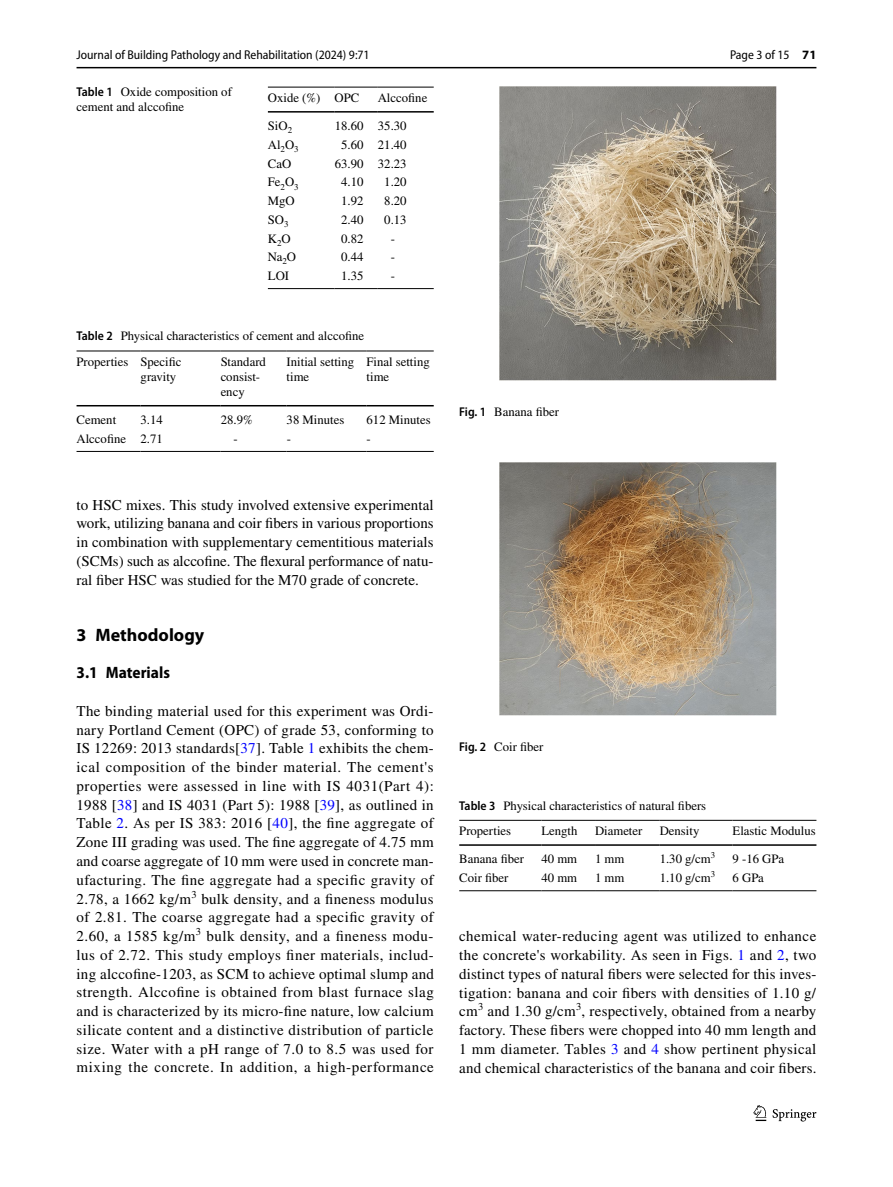
<style>
.page{position:relative;width:893px;height:1187px;background:#fff}
.page>*{position:absolute;margin:0;border:0;box-sizing:border-box;transform-origin:0 0}
.t1{font:700 18px "Myriad Pro";color:#000}
.t2{font:700 semi-condensed 16.5px "Myriad Pro";color:#000}
.t3{font:15px/18.8px "STIX";letter-spacing:.015em;color:#000;text-align:justify}
.t4{font:12.75px/15px "STIX";color:#000}
.t5{font:semi-condensed 12.75px "Myriad Pro";color:#000}
.s1{font-weight:700;font-stretch:normal}
.s2{font-family:"Myriad Pro";font-weight:600;font-stretch:semi-condensed}
.s3{color:#00f}
</style>
<div class="page">
<hr style="left:77px;top:67px;width:739px;height:1px;background:#000">
<svg style="left:753px;top:1105px;width:13px;height:15px"></svg>
<svg style="left:773px;top:1109px;width:43px;height:12px"></svg>
<hr style="left:268px;top:87px;width:67px;height:1px;background:#000">
<hr style="left:268px;top:111px;width:67px;height:2px;background:#000">
<hr style="left:335px;top:87px;width:43px;height:1px;background:#000">
<hr style="left:335px;top:111px;width:43px;height:2px;background:#000">
<hr style="left:378px;top:87px;width:56px;height:1px;background:#000">
<hr style="left:378px;top:111px;width:56px;height:2px;background:#000">
<hr style="left:268px;top:288px;width:67px;height:1px;background:#000">
<hr style="left:335px;top:288px;width:43px;height:1px;background:#000">
<hr style="left:378px;top:288px;width:56px;height:1px;background:#000">
<hr style="left:77px;top:350px;width:63px;height:1px;background:#000">
<hr style="left:77px;top:405px;width:63px;height:1px;background:#000">
<hr style="left:141px;top:350px;width:80px;height:1px;background:#000">
<hr style="left:141px;top:405px;width:80px;height:1px;background:#000">
<hr style="left:221px;top:350px;width:66px;height:1px;background:#000">
<hr style="left:221px;top:405px;width:66px;height:1px;background:#000">
<hr style="left:287px;top:350px;width:80px;height:1px;background:#000">
<hr style="left:287px;top:405px;width:80px;height:1px;background:#000">
<hr style="left:367px;top:350px;width:67px;height:1px;background:#000">
<hr style="left:367px;top:405px;width:67px;height:1px;background:#000">
<hr style="left:77px;top:451px;width:63px;height:1px;background:#000">
<hr style="left:141px;top:451px;width:80px;height:1px;background:#000">
<hr style="left:221px;top:451px;width:66px;height:1px;background:#000">
<hr style="left:287px;top:451px;width:80px;height:1px;background:#000">
<hr style="left:367px;top:451px;width:67px;height:1px;background:#000">
<img style="left:500px;top:87px;width:276px;height:293px">
<img style="left:500px;top:462px;width:276px;height:253px">
<hr style="left:459px;top:819px;width:82px;height:1px;background:#000">
<hr style="left:459px;top:844px;width:82px;height:1px;background:#000">
<hr style="left:541px;top:819px;width:54px;height:1px;background:#000">
<hr style="left:541px;top:844px;width:54px;height:1px;background:#000">
<hr style="left:595px;top:819px;width:65px;height:1px;background:#000">
<hr style="left:595px;top:844px;width:65px;height:1px;background:#000">
<hr style="left:660px;top:819px;width:72px;height:1px;background:#000">
<hr style="left:660px;top:844px;width:72px;height:1px;background:#000">
<hr style="left:732px;top:819px;width:84px;height:1px;background:#000">
<hr style="left:732px;top:844px;width:84px;height:1px;background:#000">
<hr style="left:459px;top:890px;width:82px;height:1px;background:#000">
<hr style="left:541px;top:890px;width:54px;height:1px;background:#000">
<hr style="left:595px;top:890px;width:65px;height:1px;background:#000">
<hr style="left:660px;top:890px;width:72px;height:1px;background:#000">
<hr style="left:732px;top:890px;width:84px;height:1px;background:#000">
<p class="t5" style="left:77px;top:48px;width:295px">Journal of Building Pathology and Rehabilitation (2024) 9:71</p>
<p class="t5" style="left:730px;top:48px;width:88px">Page 3 of 15 <span class="s1">71</span></p>
<p class="t4" style="left:77px;top:85px;width:157px"><span class="s2">Table 1</span> Oxide composition of cement and alccofine</p>
<p class="t4" style="left:268px;top:91px;width:93px">Oxide (%) OPC</p>
<p class="t4" style="left:378px;top:91px;width:51px">Alccofine</p>
<p class="t4" style="left:268px;top:119px;width:26px">SiO<sub>2</sub></p>
<p class="t4" style="left:335px;top:119px;width:73px">18.60 35.30</p>
<p class="t4" style="left:268px;top:138px;width:32px">Al<sub>2</sub>O<sub>3</sub></p>
<p class="t4" style="left:341px;top:138px;width:67px">5.60 21.40</p>
<p class="t4" style="left:268px;top:157px;width:25px">CaO</p>
<p class="t4" style="left:335px;top:157px;width:73px">63.90 32.23</p>
<p class="t4" style="left:268px;top:175px;width:32px">Fe<sub>2</sub>O<sub>3</sub></p>
<p class="t4" style="left:341px;top:175px;width:24px">4.10</p>
<p class="t4" style="left:384px;top:175px;width:24px">1.20</p>
<p class="t4" style="left:268px;top:194px;width:28px">MgO</p>
<p class="t4" style="left:341px;top:194px;width:24px">1.92</p>
<p class="t4" style="left:384px;top:194px;width:24px">8.20</p>
<p class="t4" style="left:268px;top:213px;width:22px">SO<sub>3</sub></p>
<p class="t4" style="left:341px;top:213px;width:24px">2.40</p>
<p class="t4" style="left:384px;top:213px;width:24px">0.13</p>
<p class="t4" style="left:268px;top:231px;width:24px">K<sub>2</sub>O</p>
<p class="t4" style="left:341px;top:231px;width:24px">0.82</p>
<p class="t4" style="left:391px;top:231px;width:6px">-</p>
<p class="t4" style="left:268px;top:250px;width:30px">Na<sub>2</sub>O</p>
<p class="t4" style="left:341px;top:250px;width:24px">0.44</p>
<p class="t4" style="left:391px;top:250px;width:6px">-</p>
<p class="t4" style="left:268px;top:269px;width:23px">LOI</p>
<p class="t4" style="left:341px;top:269px;width:24px">1.35</p>
<p class="t4" style="left:391px;top:269px;width:6px">-</p>
<p class="t4" style="left:77px;top:324px;width:289px;line-height:25.5px"><span class="s2">Table 2</span> Physical characteristics of cement and alccofine<br>Properties Specific</p>
<p class="t4" style="left:141px;top:370px;width:37px">gravity</p>
<p class="t4" style="left:221px;top:355px;width:47px">Standard consist&shy;ency</p>
<p class="t4" style="left:287px;top:355px;width:69px">Initial setting time</p>
<p class="t4" style="left:367px;top:355px;width:65px">Final setting time</p>
<p class="t4" style="left:77px;top:413px;width:41px">Cement</p>
<p class="t4" style="left:141px;top:413px;width:24px">3.14</p>
<p class="t4" style="left:221px;top:413px;width:33px">28.9%</p>
<p class="t4" style="left:287px;top:413px;width:59px">38 Minutes</p>
<p class="t4" style="left:367px;top:413px;width:66px">612 Minutes</p>
<p class="t4" style="left:77px;top:432px;width:88px">Alccofine 2.71</p>
<p class="t4" style="left:234px;top:432px;width:6px">-</p>
<p class="t4" style="left:287px;top:432px;width:6px">-</p>
<p class="t4" style="left:367px;top:432px;width:6px">-</p>
<p class="t3" style="left:77px;top:496px;width:359px">to HSC mixes. This study involved extensive experimental work, utilizing banana and coir fibers in various proportions in combination with supplementary cementitious materials (SCMs) such as alccofine. The flexural performance of natu&shy;ral fiber HSC was studied for the M70 grade of concrete.</p>
<p class="t1" style="left:77px;top:623px;width:129px">3 Methodology</p>
<p class="t2" style="left:77px;top:663px;width:95px">3.1 Materials</p>
<p class="t3" style="left:77px;top:702px;width:359px">The binding material used for this experiment was Ordi&shy;nary Portland Cement (OPC) of grade 53, conforming to IS 12269: 2013 standards[<span class="s3">37</span>]. Table <span class="s3">1</span> exhibits the chem&shy;ical composition of the binder material. The cement's properties were assessed in line with IS 4031(Part 4):<br>1988 [<span class="s3">38</span>] and IS 4031 (Part 5): 1988 [<span class="s3">39</span>], as outlined in Table <span class="s3">2</span>. As per IS 383: 2016 [<span class="s3">40</span>], the fine aggregate of Zone III grading was used. The fine aggregate of 4.75 mm and coarse aggregate of 10 mm were used in concrete man&shy;ufacturing. The fine aggregate had a specific gravity of 2.78, a 1662 kg/m<sup>3</sup> bulk density, and a fineness modulus of 2.81. The coarse aggregate had a specific gravity of 2.60, a 1585 kg/m<sup>3</sup> bulk density, and a fineness modu&shy;lus of 2.72. This study employs finer materials, includ&shy;ing alccofine-1203, as SCM to achieve optimal slump and strength. Alccofine is obtained from blast furnace slag and is characterized by its micro-fine nature, low calcium silicate content and a distinctive distribution of particle size. Water with a pH range of 7.0 to 8.5 was used for mixing the concrete. In addition, a high-performance</p>
<p class="t4" style="left:459px;top:405px;width:101px"><span class="s2">Fig. 1</span> Banana fiber</p>
<p class="t4" style="left:459px;top:740px;width:86px"><span class="s2">Fig. 2</span> Coir fiber</p>
<p class="t4" style="left:459px;top:793px;width:248px;line-height:25.5px"><span class="s2">Table 3</span> Physical characteristics of natural fibers<br>Properties</p>
<p class="t4" style="left:541px;top:824px;width:38px">Length</p>
<p class="t4" style="left:595px;top:824px;width:49px">Diameter</p>
<p class="t4" style="left:660px;top:824px;width:41px">Density</p>
<p class="t4" style="left:733px;top:824px;width:85px">Elastic Modulus</p>
<p class="t4" style="left:459px;top:852px;width:66px">Banana fiber</p>
<p class="t4" style="left:541px;top:852px;width:37px">40 mm</p>
<p class="t4" style="left:595px;top:852px;width:31px">1 mm</p>
<p class="t4" style="left:660px;top:852px;width:57px">1.30 g/cm<sup>3</sup></p>
<p class="t4" style="left:732px;top:852px;width:53px">9 -16 GPa</p>
<p class="t4" style="left:459px;top:871px;width:51px">Coir fiber</p>
<p class="t4" style="left:541px;top:871px;width:37px">40 mm</p>
<p class="t4" style="left:595px;top:871px;width:31px">1 mm</p>
<p class="t4" style="left:660px;top:871px;width:57px">1.10 g/cm<sup>3</sup></p>
<p class="t4" style="left:732px;top:871px;width:33px">6 GPa</p>
<p class="t3" style="left:459px;top:927px;width:359px">chemical water-reducing agent was utilized to enhance the concrete's workability. As seen in Figs. <span class="s3">1</span> and <span class="s3">2</span>, two distinct types of natural fibers were selected for this inves&shy;tigation: banana and coir fibers with densities of 1.10 g/ cm<sup>3</sup> and 1.30 g/cm<sup>3</sup>, respectively, obtained from a nearby factory. These fibers were chopped into 40 mm length and 1 mm diameter. Tables <span class="s3">3</span> and <span class="s3">4</span> show pertinent physical and chemical characteristics of the banana and coir fibers.</p>
</div>
